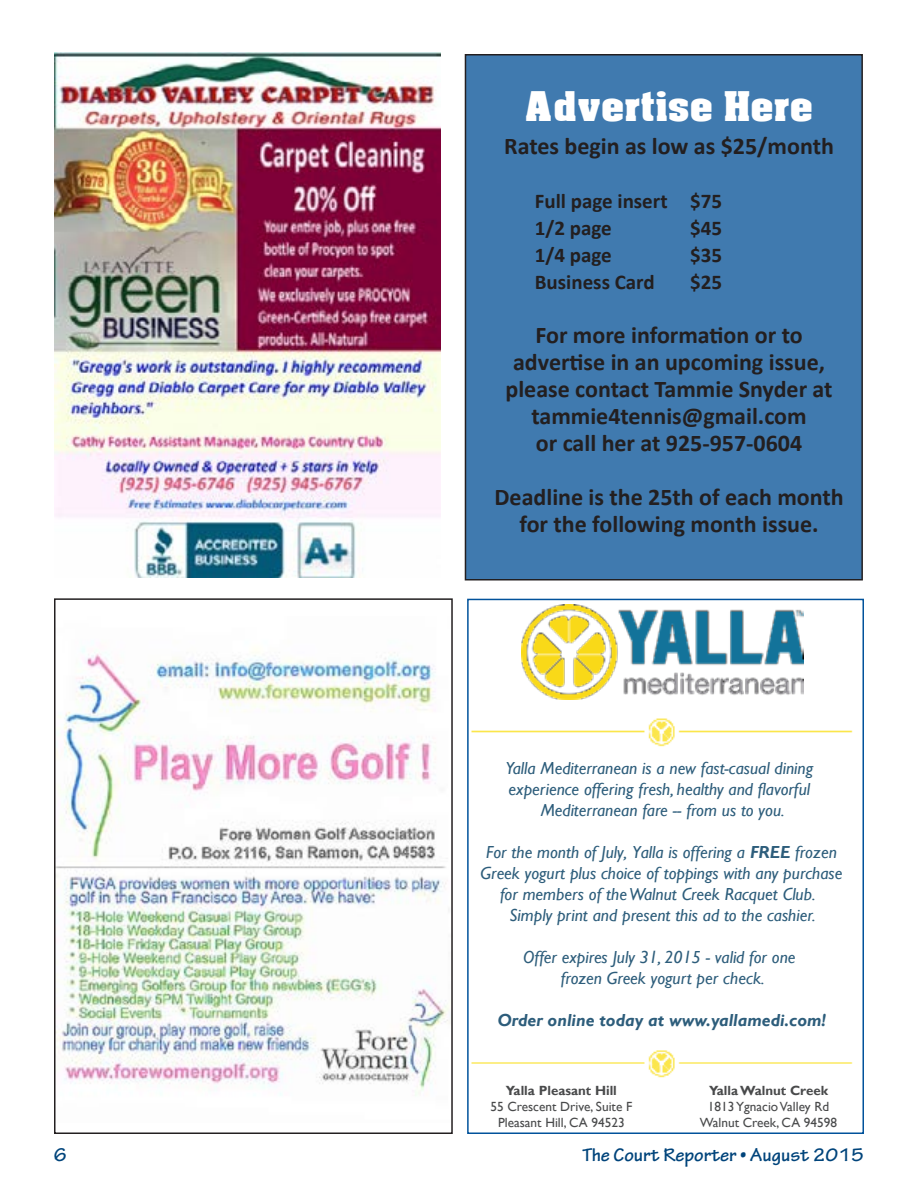
<style>
.page{position:relative;width:918px;height:1188px;background:#fff}
.page>*{position:absolute;margin:0;border:0;box-sizing:border-box;transform-origin:0 0}
.t1{font:39px "Acme Font";color:#fff}
.t2{font:700 24px/27px "Calibri";color:#231f20;text-align:center}
.t3{font:700 21px/27px "Calibri";color:#231f20}
.t4{font:700 19.5px "Tekton Pro";color:#00447b}
.t5{font:italic 17.4px/21px "Gill Sans";color:#2d5d7b;text-align:center}
.t6{font:italic 700 17.4px "Gill Sans";color:#2d5d7b}
.t7{font:13.35px/15.9px "Gill Sans";color:#494a4b;text-align:center}
.t8{font:700 13.35px "Gill Sans";color:#494a4b}
.s1{font-weight:700}
</style>
<div class="page">
<img style="left:522px;top:604px;width:282px;height:96px">
<img style="left:471px;top:1050px;width:382px;height:28px">
<img style="left:471px;top:718px;width:382px;height:29px">
<div style="left:467px;top:599px;width:397px;height:535px;border:2px solid #01529b"></div>
<img style="left:54px;top:52px;width:387px;height:526px">
<img style="left:57px;top:647px;width:393px;height:449px">
<div style="left:54px;top:598px;width:399px;height:536px;border:2px solid #231f20"></div>
<div style="left:465px;top:55px;width:397px;height:525px;background:#407aaf"></div>
<div style="left:465px;top:54px;width:398px;height:526px;border:2px solid #231f20"></div>
<h1 class="t1" style="left:525px;top:81px;width:290px">Advertise Here</h1>
<h2 class="t2" style="left:504px;top:133px;width:331px">Rates begin as low as $25/month</h2>
<p class="t3" style="left:535px;top:188px;width:189px">Full page insert $75<br>1/2 page</p>
<p class="t3" style="left:690px;top:215px;width:33px">$45</p>
<p class="t3" style="left:535px;top:242px;width:78px">1/4 page</p>
<p class="t3" style="left:690px;top:242px;width:33px">$35</p>
<p class="t3" style="left:535px;top:269px;width:121px">Business Card</p>
<p class="t3" style="left:690px;top:269px;width:33px">$25</p>
<h2 class="t2" style="left:506px;top:322px;width:329px">For more information or to advertise in an upcoming issue, please contact Tammie Snyder at tammie4tennis@gmail.com<br>or call her at 925-957-0604</h2>
<h2 class="t2" style="left:494px;top:484px;width:351px">Deadline is the 25th of each month for the following month issue.</h2>
<p class="t5" style="left:506px;top:758px;width:309px">Yalla Mediterranean is a new fast-casual dining experience offering fresh, healthy and flavorful<br>Mediterranean fare -- from us to you.</p>
<p class="t5" style="left:481px;top:842px;width:363px">For the month of July, Yalla is offering a <span class="s1">FREE</span> frozen Greek yogurt plus choice of toppings with any purchase for members of the Walnut Creek Racquet Club.<br>Simply print and present this ad to the cashier.</p>
<p class="t5" style="left:523px;top:947px;width:274px">Offer expires July 31, 2015 - valid for one frozen Greek yogurt per check.</p>
<p class="t6" style="left:497px;top:1010px;width:330px">Order online today at www.yallamedi.com!</p>
<p class="t8" style="left:506px;top:1083px;width:113px">Yalla Pleasant Hill</p>
<p class="t7" style="left:490px;top:1099px;width:143px">55 Crescent Drive, Suite F<br>Pleasant Hill, CA 94523</p>
<p class="t8" style="left:709px;top:1082px;width:121px">Yalla Walnut Creek</p>
<p class="t7" style="left:700px;top:1099px;width:139px">1813 Ygnacio Valley Rd<br>Walnut Creek, CA 94598</p>
<p class="t4" style="left:54px;top:1143px;width:14px">6</p>
<p class="t4" style="left:583px;top:1143px;width:283px">The Court Reporter • August 2015</p>
</div>
